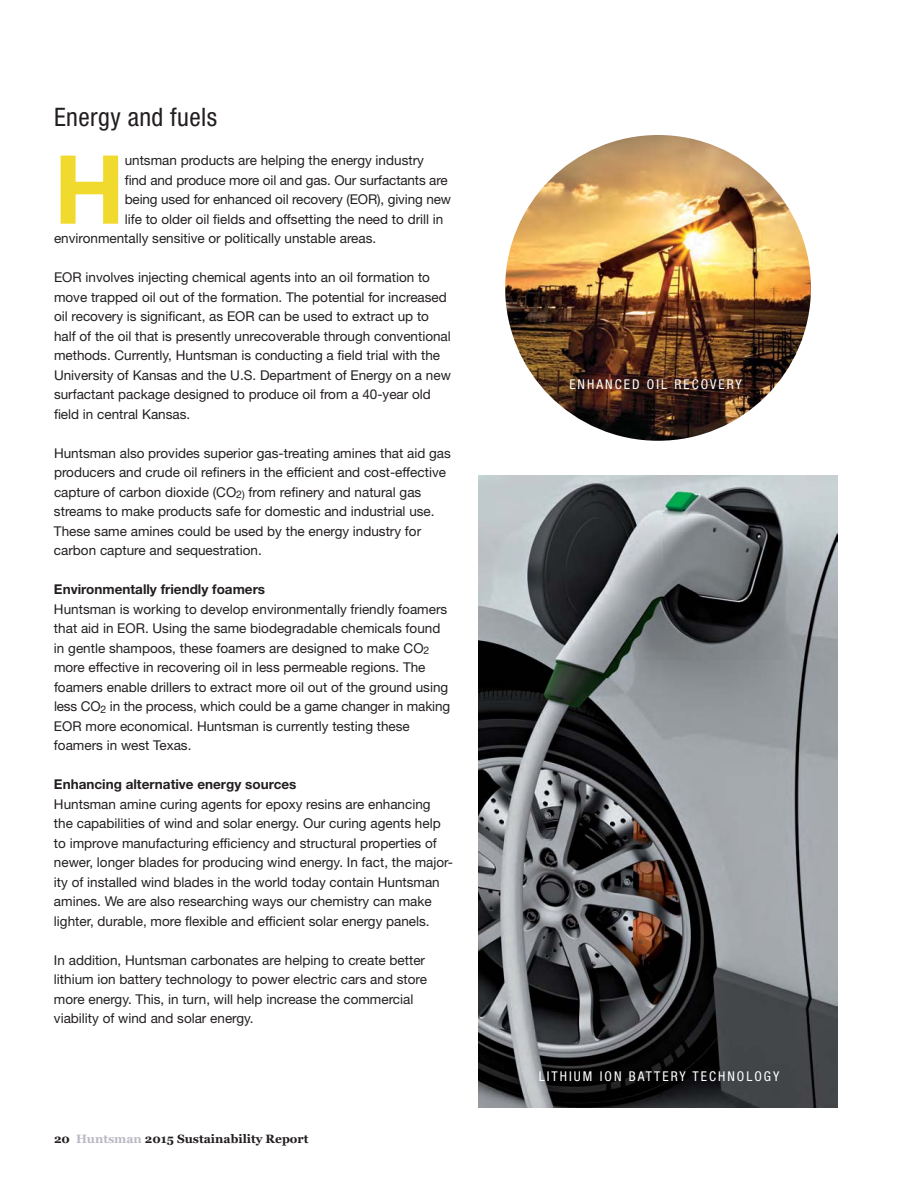
<style>
.page{position:relative;width:918px;height:1188px;background:#fff}
.page>*{position:absolute;margin:0;border:0;box-sizing:border-box;transform-origin:0 0}
.t1{font:700 95.4px "Helvetica Neue LT Std";color:#f1da2e}
.t2{font:condensed 25.5px "Helvetica Neue LT Std";letter-spacing:.015em;color:#231f20}
.t3{font:13.5px/19.5px "Helvetica Neue LT Std";color:#231f20}
.t4{font:700 13.5px "Helvetica Neue LT Std";color:#231f20}
.t5{font:condensed 13.5px "Helvetica Neue LT Std";letter-spacing:.15em;color:#fff}
.t6{font:700 12px "Georgia";color:#231f20}
.s1{color:#bab9c3}
</style>
<div class="page">
<img style="left:479px;top:476px;width:359px;height:631px">
<img style="left:505px;top:135px;width:306px;height:306px;border-radius:50%">
<h2 class="t2" style="left:54px;top:108px;width:165px">Energy and fuels</h2>
<h1 class="t1" style="left:54px;top:156px;width:72px">H</h1>
<p class="t3" style="left:125px;top:152px;width:301px">untsman products are helping the energy industry</p>
<p class="t3" style="left:125px;top:171px;width:325px">find and produce more oil and gas. Our surfactants are</p>
<p class="t3" style="left:125px;top:191px;width:328px">being used for enhanced oil recovery (EOR), giving new</p>
<p class="t3" style="left:125px;top:210px;width:320px">life to older oil fields and offsetting the need to drill in</p>
<p class="t3" style="left:54px;top:230px;width:324px">environmentally sensitive or politically unstable areas.</p>
<p class="t3" style="left:54px;top:269px;width:398px">EOR involves injecting chemical agents into an oil formation to move trapped oil out of the formation. The potential for increased oil recovery is significant, as EOR can be used to extract up to half of the oil that is presently unrecoverable through conventional methods. Currently, Huntsman is conducting a field trial with the University of Kansas and the U.S. Department of Energy on a new surfactant package designed to produce oil from a 40-year old field in central Kansas.</p>
<p class="t3" style="left:54px;top:444px;width:398px">Huntsman also provides superior gas-treating amines that aid gas producers and crude oil refiners in the efficient and cost-effective capture of carbon dioxide (CO<sub>2)</sub> from refinery and natural gas streams to make products safe for domestic and industrial use.<br>These same amines could be used by the energy industry for carbon capture and sequestration.</p>
<p class="t4" style="left:54px;top:585px;width:213px">Environmentally friendly foamers</p>
<p class="t3" style="left:54px;top:600px;width:398px">Huntsman is working to develop environmentally friendly foamers that aid in EOR. Using the same biodegradable chemicals found in gentle shampoos, these foamers are designed to make CO<sub>2 </sub>more effective in recovering oil in less permeable regions. The foamers enable drillers to extract more oil out of the ground using less CO<sub>2</sub> in the process, which could be a game changer in making EOR more economical. Huntsman is currently testing these foamers in west Texas.</p>
<p class="t4" style="left:54px;top:780px;width:244px">Enhancing alternative energy sources</p>
<p class="t3" style="left:54px;top:795px;width:401px">Huntsman amine curing agents for epoxy resins are enhancing<br>the capabilities of wind and solar energy. Our curing agents help to improve manufacturing efficiency and structural properties of newer, longer blades for producing wind energy. In fact, the major&shy;ity of installed wind blades in the world today contain Huntsman amines. We are also researching ways our chemistry can make lighter, durable, more flexible and efficient solar energy panels.</p>
<p class="t3" style="left:54px;top:951px;width:375px">In addition, Huntsman carbonates are helping to create better lithium ion battery technology to power electric cars and store more energy. This, in turn, will help increase the commercial viability of wind and solar energy.</p>
<p class="t6" style="left:54px;top:1134px;width:256px">20 <span class="s1">Huntsman</span> 2015 Sustainability Report</p>
<p class="t5" style="left:569px;top:379px;width:174px">ENHANCED OIL RECOVERY</p>
<p class="t5" style="left:539px;top:1071px;width:242px">LITHIUM ION BATTERY TECHNOLOGY</p>
</div>
